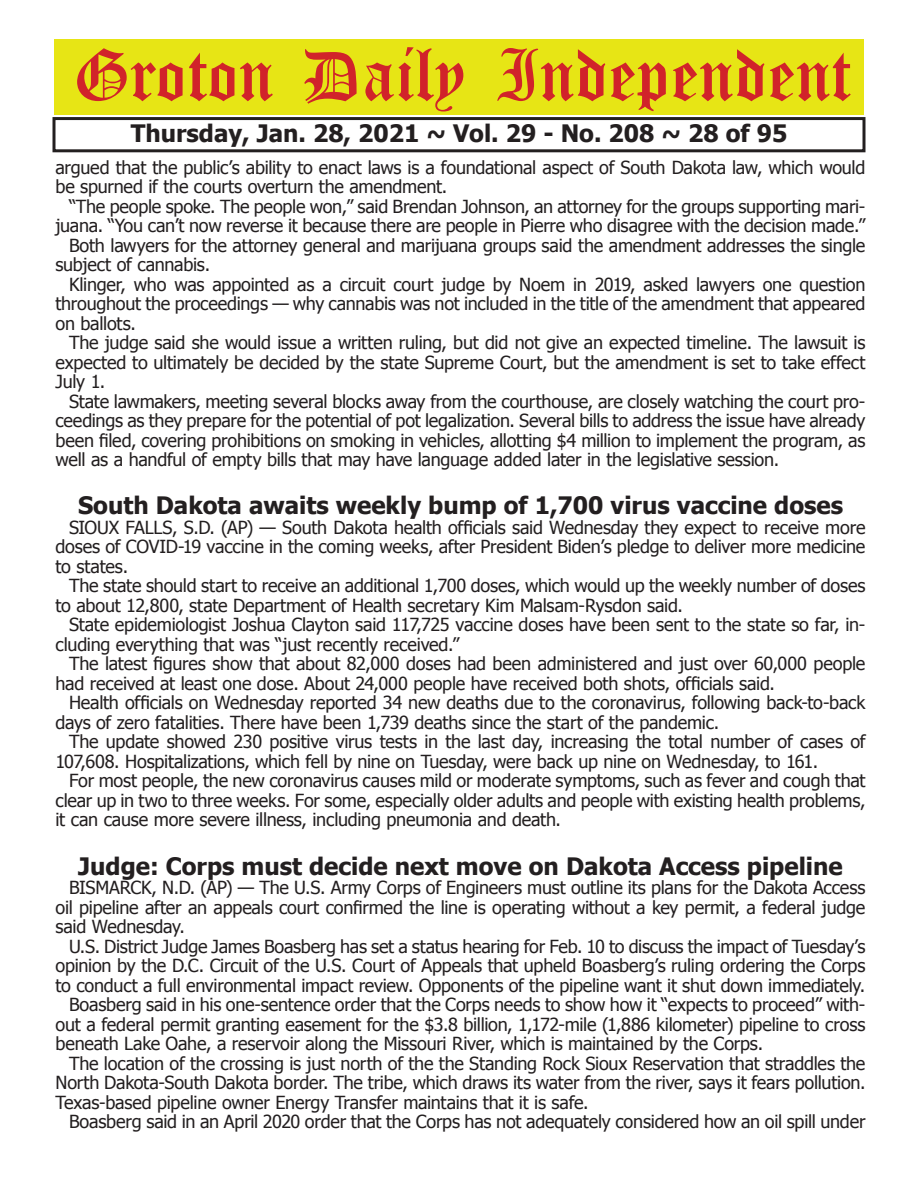
<style>
.page{position:relative;width:918px;height:1188px;background:#fff}
.page>*{position:absolute;margin:0;border:0;box-sizing:border-box;transform-origin:0 0}
.t1{font:54px "Old English Five";color:#d1232a}
.t2{font:700 24px "Tahoma";color:#231f20}
.t3{font:18px/19.5px "Tahoma";letter-spacing:-.015em;color:#231f20}
</style>
<div class="page">
<div style="left:52px;top:117px;width:814px;height:35px;border:3px solid #231f20"></div>
<div style="left:54px;top:40px;width:810px;height:75px;background:#e7e515"></div>
<h1 class="t1" style="left:73px;top:50px;width:779px">Groton Daily Independent</h1>
<h2 class="t2" style="left:131px;top:116px;width:658px">Thursday, Jan. 28, 2021 ~ Vol. 29 - No. 208 ~ 28 of 95</h2>
<p class="t3" style="left:56px;top:156px;width:811px">argued that the public’s ability to enact laws is a foundational aspect of South Dakota law, which would be spurned if the courts overturn the amendment.</p>
<p class="t3" style="left:69px;top:195px;width:798px">“The people spoke. The people won,” said Brendan Johnson, an attorney for the groups supporting mari-</p>
<p class="t3" style="left:56px;top:215px;width:811px">juana. “You can’t now reverse it because there are people in Pierre who disagree with the decision made.”</p>
<p class="t3" style="left:69px;top:234px;width:798px">Both lawyers for the attorney general and marijuana groups said the amendment addresses the single</p>
<p class="t3" style="left:56px;top:254px;width:156px">subject of cannabis.</p>
<p class="t3" style="left:69px;top:273px;width:798px">Klinger, who was appointed as a circuit court judge by Noem in 2019, asked lawyers one question</p>
<p class="t3" style="left:56px;top:293px;width:811px">throughout the proceedings — why cannabis was not included in the title of the amendment that appeared</p>
<p class="t3" style="left:56px;top:312px;width:82px">on ballots.</p>
<p class="t3" style="left:69px;top:332px;width:798px">The judge said she would issue a written ruling, but did not give an expected timeline. The lawsuit is</p>
<p class="t3" style="left:56px;top:351px;width:811px">expected to ultimately be decided by the state Supreme Court, but the amendment is set to take effect</p>
<p class="t3" style="left:56px;top:371px;width:51px">July 1.</p>
<p class="t3" style="left:69px;top:390px;width:798px">State lawmakers, meeting several blocks away from the courthouse, are closely watching the court pro-</p>
<p class="t3" style="left:56px;top:410px;width:811px">ceedings as they prepare for the potential of pot legalization. Several bills to address the issue have already</p>
<p class="t3" style="left:56px;top:429px;width:812px">been filed, covering prohibitions on smoking in vehicles, allotting $4 million to implement the program, as</p>
<p class="t3" style="left:56px;top:449px;width:725px">well as a handful of empty bills that may have language added later in the legislative session.</p>
<h2 class="t2" style="left:78px;top:489px;width:767px">South Dakota awaits weekly bump of 1,700 virus vaccine doses</h2>
<p class="t3" style="left:56px;top:517px;width:811px;text-align:justify;text-indent:14px">SIOUX FALLS, S.D. (AP) — South Dakota health officials said Wednesday they expect to receive more doses of COVID-19 vaccine in the coming weeks, after President Biden’s pledge to deliver more medicine to states.</p>
<p class="t3" style="left:56px;top:575px;width:812px;text-indent:14px">The state should start to receive an additional 1,700 doses, which would up the weekly number of doses to about 12,800, state Department of Health secretary Kim Malsam-Rysdon said.</p>
<p class="t3" style="left:56px;top:614px;width:812px;text-indent:14px">State epidemiologist Joshua Clayton said 117,725 vaccine doses have been sent to the state so far, in&shy;cluding everything that was “just recently received.”</p>
<p class="t3" style="left:56px;top:653px;width:811px;text-indent:14px">The latest figures show that about 82,000 doses had been administered and just over 60,000 people had received at least one dose. About 24,000 people have received both shots, officials said.</p>
<p class="t3" style="left:56px;top:692px;width:811px;text-indent:14px">Health officials on Wednesday reported 34 new deaths due to the coronavirus, following back-to-back days of zero fatalities. There have been 1,739 deaths since the start of the pandemic.</p>
<p class="t3" style="left:56px;top:731px;width:812px;text-indent:14px">The update showed 230 positive virus tests in the last day, increasing the total number of cases of<br>107,608. Hospitalizations, which fell by nine on Tuesday, were back up nine on Wednesday, to 161.</p>
<p class="t3" style="left:56px;top:770px;width:812px;text-align:justify;text-indent:14px">For most people, the new coronavirus causes mild or moderate symptoms, such as fever and cough that clear up in two to three weeks. For some, especially older adults and people with existing health problems, it can cause more severe illness, including pneumonia and death.</p>
<h2 class="t2" style="left:78px;top:849px;width:766px">Judge: Corps must decide next move on Dakota Access pipeline</h2>
<p class="t3" style="left:56px;top:877px;width:811px;text-align:justify;text-indent:14px">BISMARCK, N.D. (AP) — The U.S. Army Corps of Engineers must outline its plans for the Dakota Access oil pipeline after an appeals court confirmed the line is operating without a key permit, a federal judge said Wednesday.</p>
<p class="t3" style="left:69px;top:936px;width:798px">U.S. District Judge James Boasberg has set a status hearing for Feb. 10 to discuss the impact of Tuesday’s</p>
<p class="t3" style="left:56px;top:955px;width:811px">opinion by the D.C. Circuit of the U.S. Court of Appeals that upheld Boasberg’s ruling ordering the Corps</p>
<p class="t3" style="left:56px;top:975px;width:811px">to conduct a full environmental impact review. Opponents of the pipeline want it shut down immediately.</p>
<p class="t3" style="left:69px;top:994px;width:798px">Boasberg said in his one-sentence order that the Corps needs to show how it “expects to proceed” with-</p>
<p class="t3" style="left:56px;top:1014px;width:811px">out a federal permit granting easement for the $3.8 billion, 1,172-mile (1,886 kilometer) pipeline to cross</p>
<p class="t3" style="left:56px;top:1033px;width:709px">beneath Lake Oahe, a reservoir along the Missouri River, which is maintained by the Corps.</p>
<p class="t3" style="left:69px;top:1053px;width:798px">The location of the crossing is just north of the the Standing Rock Sioux Reservation that straddles the</p>
<p class="t3" style="left:56px;top:1072px;width:812px">North Dakota-South Dakota border. The tribe, which draws its water from the river, says it fears pollution.</p>
<p class="t3" style="left:56px;top:1092px;width:535px">Texas-based pipeline owner Energy Transfer maintains that it is safe.</p>
<p class="t3" style="left:69px;top:1111px;width:798px">Boasberg said in an April 2020 order that the Corps has not adequately considered how an oil spill under</p>
</div>
